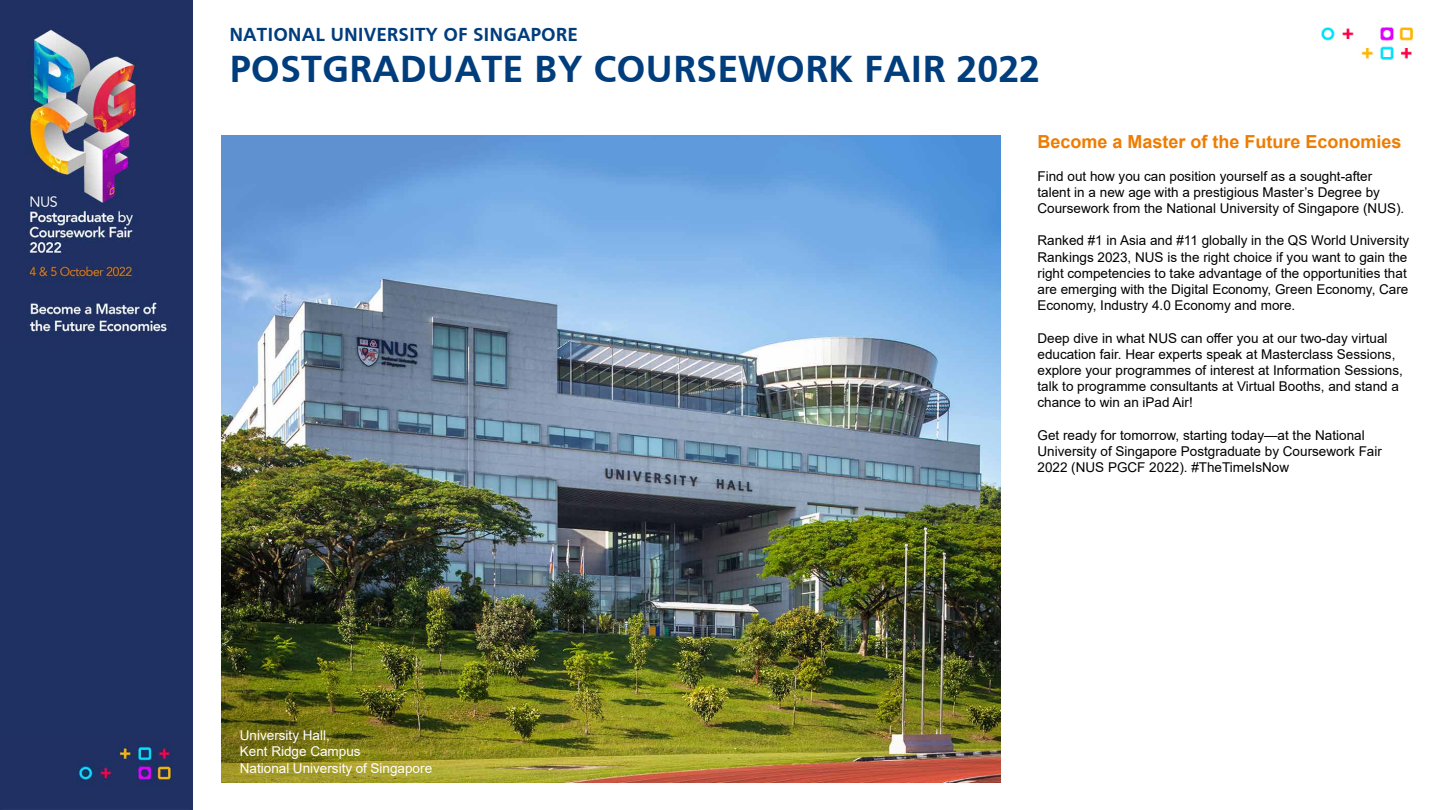
<style>
.page{position:relative;width:1440px;height:810px;background:#fff}
.page>*{position:absolute;margin:0;border:0;box-sizing:border-box;transform-origin:0 0}
.t1{font:700 39px "Frutiger";color:#003d7c}
.t2{font:700 19.5px "Frutiger";color:#003d7c}
.t3{font:700 18px "Arial";color:#ef7c00}
.t4{font:13.5px/16.2px "Arial";color:#000}
.t5{font:13.5px/16.2px "Arial";color:#fff}
</style>
<div class="page">
<img style="left:0;top:735px;width:192px;height:75px">
<img style="left:0;top:0;width:192px;height:346px">
<div style="left:0;top:346px;width:192px;height:389px;background:#1f3163"></div>
<img style="left:221px;top:135px;width:780px;height:648px">
<img style="left:1322px;top:27px;width:91px;height:33px">
<h2 class="t2" style="left:230px;top:23px;width:350px">NATIONAL UNIVERSITY OF SINGAPORE</h2>
<h1 class="t1" style="left:230px;top:46px;width:812px">POSTGRADUATE BY COURSEWORK FAIR 2022</h1>
<p class="t5" style="left:240px;top:727px;width:194px">University Hall,<br>Kent Ridge Campus<br>National University of Singapore</p>
<h3 class="t3" style="left:1038px;top:129px;width:366px">Become a Master of the Future Economies</h3>
<p class="t4" style="left:1038px;top:168px;width:368px">Find out how you can position yourself as a sought-after talent in a new age with a prestigious Master’s Degree by<br>Coursework from the National University of Singapore (NUS).</p>
<p class="t4" style="left:1038px;top:232px;width:373px">Ranked #1 in Asia and #11 globally in the QS World University Rankings 2023, NUS is the right choice if you want to gain the right competencies to take advantage of the opportunities that are emerging with the Digital Economy, Green Economy, Care Economy, Industry 4.0 Economy and more.</p>
<p class="t4" style="left:1038px;top:330px;width:367px">Deep dive in what NUS can offer you at our two-day virtual education fair. Hear experts speak at Masterclass Sessions, explore your programmes of interest at Information Sessions, talk to programme consultants at Virtual Booths, and stand a chance to win an iPad Air!</p>
<p class="t4" style="left:1038px;top:427px;width:346px">Get ready for tomorrow, starting today—at the National<br>University of Singapore Postgraduate by Coursework Fair<br>2022 (NUS PGCF 2022). #TheTimeIsNow</p>
</div>
